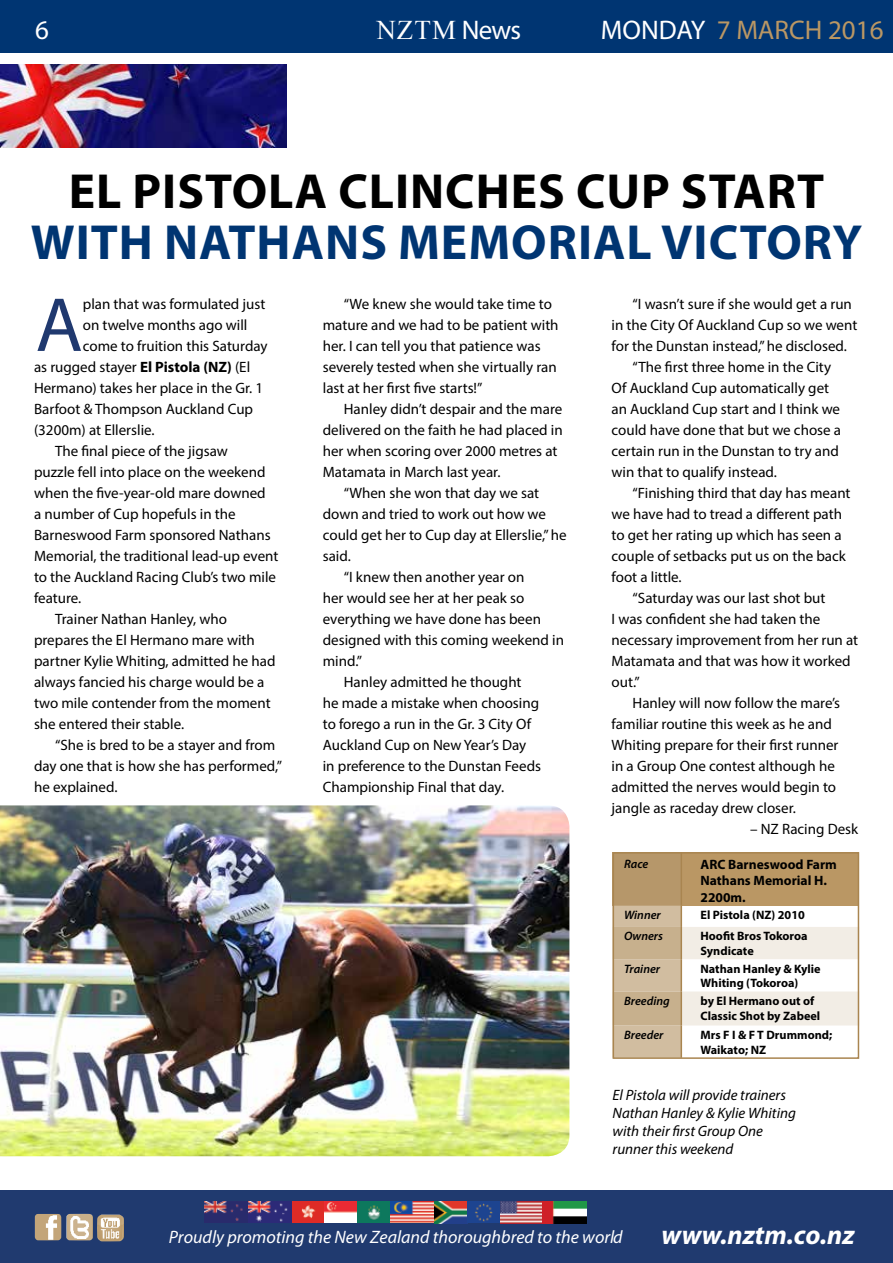
<style>
.page{position:relative;width:893px;height:1263px;background:#fff}
.page>*{position:absolute;margin:0;border:0;box-sizing:border-box;transform-origin:0 0}
.t1{font:77.25px "Myriad Pro";color:#20396f}
.t2{font:700 49.5px "Myriad Pro";letter-spacing:.02em;color:#003572}
.t3{font:700 49.5px "Myriad Pro";letter-spacing:.02em;color:#000}
.t4{font:27px "Myriad Pro";color:#ba9764}
.t5{font:italic 700 27px "Myriad Pro";color:#fff}
.t6{font:27px "Times New Roman";color:#fff}
.t7{font:27px "Myriad Pro";color:#fff}
.t8{font:italic 18px "Myriad Pro";color:#fff}
.t9{font:15px/21px "Myriad Pro";color:#000}
.t10{font:italic 15px/18px "Myriad Pro";color:#000}
.t11{font:700 13.5px/16.2px "Myriad Pro";color:#000}
.t12{font:700 12.15px/14.7px "Myriad Pro";color:#000}
.t13{font:italic 600 12.15px "Myriad Pro";color:#000}
.s1{font-family:"Myriad Pro"}
.s2{color:#fff}
.s3{font-weight:700}
</style>
<div class="page">
<div style="left:0;top:1191px;width:893px;height:72px;background:#203a6f"></div>
<img style="left:97px;top:1214px;width:27px;height:27px">
<img style="left:66px;top:1214px;width:27px;height:26px">
<img style="left:35px;top:1214px;width:26px;height:26px">
<img style="left:205px;top:1201px;width:381px;height:22px">
<div style="left:0;top:0;width:893px;height:53px;background:#003572"></div>
<img style="left:0;top:805px;width:569px;height:351px">
<img style="left:0;top:65px;width:287px;height:83px">
<div style="left:613px;top:852px;width:68px;height:54px;background:#b6976a"></div>
<div style="left:681px;top:852px;width:178px;height:54px;background:#ba9764"></div>
<hr style="left:681px;top:852px;width:1px;height:54px;background:#a98550">
<svg style="left:616px;top:906px;width:240px;height:150px"></svg>
<hr style="left:681px;top:927px;width:1px;height:32px;background:#a98550">
<hr style="left:681px;top:959px;width:1px;height:32px;background:#a98550">
<hr style="left:681px;top:991px;width:1px;height:34px;background:#a98550">
<hr style="left:681px;top:1025px;width:1px;height:33px;background:#a98550">
<div style="left:613px;top:852px;width:246px;height:207px;border:2px solid #a98550"></div>
<h3 class="t7" style="left:35px;top:14px;width:15px">6</h3>
<h3 class="t6" style="left:376px;top:11px;width:146px">NZTM <span class="s1">News</span></h3>
<h3 class="t4" style="left:601px;top:14px;width:284px"><span class="s2">MONDAY</span> 7 MARCH 2016</h3>
<h2 class="t3" style="left:69px;top:159px;width:757px">El Pistola clinches Cup start</h2>
<h2 class="t2" style="left:31px;top:210px;width:833px">with Nathans Memorial victory</h2>
<h1 class="t1" style="left:36px;top:277px;width:49px">A</h1>
<p class="t9" style="left:83px;top:293px;width:184px">plan that was formulated just</p>
<p class="t9" style="left:83px;top:314px;width:166px">on twelve months ago will</p>
<p class="t9" style="left:83px;top:335px;width:186px">come to fruition this Saturday</p>
<p class="t9" style="left:34px;top:356px;width:218px">as rugged stayer <span class="s3">El Pistola (NZ)</span> (El</p>
<p class="t9" style="left:34px;top:377px;width:231px">Hermano) takes her place in the Gr. 1</p>
<p class="t9" style="left:34px;top:398px;width:221px">Barfoot &amp; Thompson Auckland Cup</p>
<p class="t9" style="left:34px;top:419px;width:122px">(3200m) at Ellerslie.</p>
<p class="t9" style="left:55px;top:440px;width:174px">The final piece of the jigsaw</p>
<p class="t9" style="left:34px;top:461px;width:233px">puzzle fell into place on the weekend</p>
<p class="t9" style="left:34px;top:482px;width:233px">when the five-year-old mare downed</p>
<p class="t9" style="left:34px;top:503px;width:203px">a number of Cup hopefuls in the</p>
<p class="t9" style="left:34px;top:524px;width:238px">Barneswood Farm sponsored Nathans</p>
<p class="t9" style="left:34px;top:545px;width:246px">Memorial, the traditional lead-up event</p>
<p class="t9" style="left:34px;top:566px;width:244px">to the Auckland Racing Club’s two mile</p>
<p class="t9" style="left:34px;top:587px;width:49px">feature.</p>
<p class="t9" style="left:55px;top:608px;width:174px">Trainer Nathan Hanley, who</p>
<p class="t9" style="left:34px;top:629px;width:222px">prepares the El Hermano mare with</p>
<p class="t9" style="left:34px;top:650px;width:243px">partner Kylie Whiting, admitted he had</p>
<p class="t9" style="left:34px;top:671px;width:232px">always fancied his charge would be a</p>
<p class="t9" style="left:34px;top:692px;width:238px">two mile contender from the moment</p>
<p class="t9" style="left:34px;top:713px;width:152px">she entered their stable.</p>
<p class="t9" style="left:55px;top:734px;width:222px">“She is bred to be a stayer and from</p>
<p class="t9" style="left:34px;top:755px;width:249px">day one that is how she has performed,”</p>
<p class="t9" style="left:34px;top:776px;width:85px">he explained.</p>
<p class="t9" style="left:323px;top:293px;width:237px;text-indent:21px">“We knew she would take time to mature and we had to be patient with her. I can tell you that patience was severely tested when she virtually ran last at her first five starts!”</p>
<p class="t9" style="left:344px;top:398px;width:220px">Hanley didn’t despair and the mare</p>
<p class="t9" style="left:323px;top:419px;width:241px">delivered on the faith he had placed in</p>
<p class="t9" style="left:323px;top:440px;width:236px">her when scoring over 2000 metres at</p>
<p class="t9" style="left:323px;top:461px;width:179px">Matamata in March last year.</p>
<p class="t9" style="left:344px;top:482px;width:197px">“When she won that day we sat</p>
<p class="t9" style="left:323px;top:503px;width:225px">down and tried to work out how we</p>
<p class="t9" style="left:323px;top:524px;width:245px">could get her to Cup day at Ellerslie,” he</p>
<p class="t9" style="left:323px;top:545px;width:30px">said.</p>
<p class="t9" style="left:344px;top:566px;width:182px">“I knew then another year on</p>
<p class="t9" style="left:323px;top:587px;width:203px">her would see her at her peak so</p>
<p class="t9" style="left:323px;top:608px;width:220px">everything we have done has been</p>
<p class="t9" style="left:323px;top:629px;width:243px">designed with this coming weekend in</p>
<p class="t9" style="left:323px;top:650px;width:41px">mind.”</p>
<p class="t9" style="left:344px;top:671px;width:179px">Hanley admitted he thought</p>
<p class="t9" style="left:323px;top:692px;width:218px">he made a mistake when choosing</p>
<p class="t9" style="left:323px;top:713px;width:210px">to forego a run in the Gr. 3 City Of</p>
<p class="t9" style="left:323px;top:734px;width:205px">Auckland Cup on New Year’s Day</p>
<p class="t9" style="left:323px;top:755px;width:220px">in preference to the Dunstan Feeds</p>
<p class="t9" style="left:323px;top:776px;width:183px">Championship Final that day.</p>
<p class="t9" style="left:633px;top:293px;width:221px">“I wasn’t sure if she would get a run</p>
<p class="t9" style="left:612px;top:314px;width:247px">in the City Of Auckland Cup so we went</p>
<p class="t9" style="left:612px;top:335px;width:237px">for the Dunstan instead,” he disclosed.</p>
<p class="t9" style="left:633px;top:356px;width:200px">“The first three home in the City</p>
<p class="t9" style="left:612px;top:377px;width:219px">Of Auckland Cup automatically get</p>
<p class="t9" style="left:612px;top:398px;width:230px">an Auckland Cup start and I think we</p>
<p class="t9" style="left:612px;top:419px;width:231px">could have done that but we chose a</p>
<p class="t9" style="left:612px;top:440px;width:229px">certain run in the Dunstan to try and</p>
<p class="t9" style="left:612px;top:461px;width:167px">win that to qualify instead.</p>
<p class="t9" style="left:633px;top:482px;width:220px">“Finishing third that day has meant</p>
<p class="t9" style="left:612px;top:503px;width:232px">we have had to tread a different path</p>
<p class="t9" style="left:612px;top:524px;width:232px">to get her rating up which has seen a</p>
<p class="t9" style="left:612px;top:545px;width:236px">couple of setbacks put us on the back</p>
<p class="t9" style="left:612px;top:566px;width:72px">foot a little.</p>
<p class="t9" style="left:633px;top:587px;width:194px">“Saturday was our last shot but</p>
<p class="t9" style="left:612px;top:608px;width:210px">I was confident she had taken the</p>
<p class="t9" style="left:612px;top:629px;width:248px">necessary improvement from her run at</p>
<p class="t9" style="left:612px;top:650px;width:241px">Matamata and that was how it worked</p>
<p class="t9" style="left:612px;top:671px;width:30px">out.”</p>
<p class="t9" style="left:633px;top:692px;width:209px">Hanley will now follow the mare’s</p>
<p class="t9" style="left:612px;top:713px;width:222px">familiar routine this week as he and</p>
<p class="t9" style="left:612px;top:734px;width:228px">Whiting prepare for their first runner</p>
<p class="t9" style="left:612px;top:755px;width:225px">in a Group One contest although he</p>
<p class="t9" style="left:612px;top:776px;width:226px">admitted the nerves would begin to</p>
<p class="t9" style="left:612px;top:797px;width:186px">jangle as raceday drew closer.</p>
<p class="t9" style="left:750px;top:818px;width:110px">– NZ Racing Desk</p>
<p class="t13" style="left:624px;top:856px;width:26px">Race</p>
<p class="t11" style="left:700px;top:856px;width:138px">ARC Barneswood Farm<br>Nathans Memorial H.<br>2200m.</p>
<p class="t13" style="left:624px;top:907px;width:38px">Winner</p>
<p class="t12" style="left:700px;top:907px;width:106px">El Pistola (NZ) 2010</p>
<p class="t13" style="left:624px;top:928px;width:40px">Owners</p>
<p class="t12" style="left:700px;top:928px;width:109px">Hoofit Bros Tokoroa<br>Syndicate</p>
<p class="t13" style="left:624px;top:961px;width:38px">Trainer</p>
<p class="t12" style="left:700px;top:961px;width:122px">Nathan Hanley &amp; Kylie<br>Whiting (Tokoroa)</p>
<p class="t13" style="left:624px;top:993px;width:47px">Breeding</p>
<p class="t12" style="left:700px;top:993px;width:121px">by El Hermano out of<br>Classic Shot by Zabeel</p>
<p class="t13" style="left:624px;top:1027px;width:41px">Breeder</p>
<p class="t12" style="left:700px;top:1027px;width:133px">Mrs F I &amp; F T Drummond;<br>Waikato; NZ</p>
<p class="t10" style="left:613px;top:1085px;width:185px">El Pistola will provide trainers<br>Nathan Hanley &amp; Kylie Whiting with their first Group One runner this weekend</p>
<p class="t8" style="left:169px;top:1226px;width:455px">Proudly promoting the New Zealand thoroughbred to the world</p>
<h3 class="t5" style="left:661px;top:1217px;width:195px">www.nztm.co.nz</h3>
</div>
